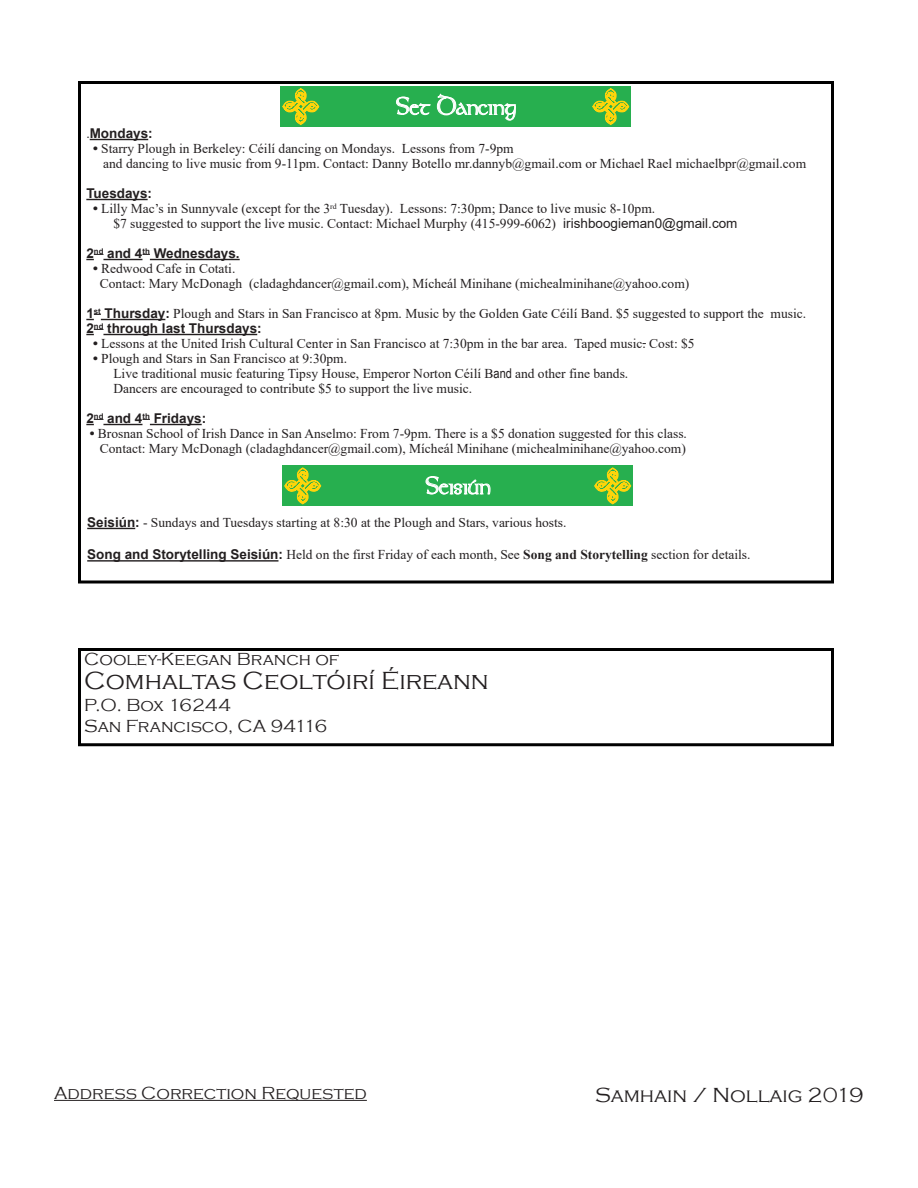
<style>
.page{position:relative;width:918px;height:1188px;background:#fff}
.page>*{position:absolute;margin:0;border:0;box-sizing:border-box;transform-origin:0 0}
.t1{font:28.5px "Umber SSK";color:#fff}
.t2{font:300 25.5px "Copperplate Gothic";color:#231f20}
.t3{font:300 21px "Copperplate Gothic";color:#231f20}
.t4{font:300 18px/21.6px "Copperplate Gothic";color:#231f20}
.t5{font:13.5px/15px "Times New Roman";color:#231f20}
.t6{font:700 13.5px "Arial";color:#231f20}
.s1{font-family:"Times New Roman";font-weight:400}
.s2{font-family:"Arial";font-weight:700}
.s3{font-family:"Arial"}
.s4{font-family:"Arial Narrow"}
.s5{font-weight:700}
</style>
<div class="page">
<div style="left:78px;top:81px;width:756px;height:503px;border:3px solid #000"></div>
<hr style="left:54px;top:1100px;width:313px;height:1px;background:#231f20">
<div style="left:78px;top:648px;width:756px;height:98px;border:3px solid #000"></div>
<hr style="left:90px;top:139px;width:58px;height:1px;background:#231f20">
<hr style="left:86px;top:199px;width:62px;height:1px;background:#231f20">
<svg style="left:86px;top:254px;width:17px;height:6px"></svg>
<hr style="left:103px;top:259px;width:39px;height:1px;background:#231f20">
<hr style="left:150px;top:259px;width:90px;height:1px;background:#231f20">
<svg style="left:86px;top:314px;width:15px;height:6px"></svg>
<hr style="left:101px;top:319px;width:64px;height:1px;background:#231f20">
<svg style="left:86px;top:329px;width:17px;height:6px"></svg>
<hr style="left:103px;top:334px;width:154px;height:1px;background:#231f20">
<svg style="left:86px;top:419px;width:17px;height:6px"></svg>
<hr style="left:103px;top:424px;width:39px;height:1px;background:#231f20">
<hr style="left:150px;top:424px;width:52px;height:1px;background:#231f20">
<div style="left:280px;top:86px;width:352px;height:41px;background:#27af4f"></div>
<svg style="left:282px;top:88px;width:37px;height:37px"></svg>
<svg style="left:592px;top:88px;width:37px;height:37px"></svg>
<svg style="left:396px;top:93px;width:120px;height:28px"></svg>
<hr style="left:87px;top:528px;width:48px;height:1px;background:#231f20">
<hr style="left:87px;top:560px;width:191px;height:2px;background:#231f20">
<div style="left:282px;top:466px;width:351px;height:40px;background:#27af4f"></div>
<svg style="left:284px;top:467px;width:37px;height:37px"></svg>
<svg style="left:594px;top:467px;width:37px;height:37px"></svg>
<svg style="left:425px;top:476px;width:66px;height:19px"></svg>
<h1 class="t1" style="left:396px;top:91px;width:122px">Set Dancing</h1>
<p class="t6" style="left:86px;top:126px;width:68px"><span class="s1">.</span>Mondays:</p>
<p class="t5" style="left:103px;top:141px;width:705px;text-indent:-10px"><span class="s2">•</span> Starry Plough in Berkeley: Céilí dancing on Mondays. Lessons from 7-9pm<br>and dancing to live music from 9-11pm. Contact: Danny Botello mr.dannyb@gmail.com or Michael Rael michaelbpr@gmail.com</p>
<p class="t6" style="left:86px;top:186px;width:67px">Tuesdays:</p>
<p class="t5" style="left:113px;top:201px;width:626px;text-indent:-20px"><span class="s2">•</span> Lilly Mac’s in Sunnyvale (except for the 3<sup>rd</sup> Tuesday). Lessons: 7:30pm; Dance to live music 8-10pm.<br>$7 suggested to support the live music. Contact: Michael Murphy (415-999-6062) <span class="s3">irishboogieman0@gmail.com</span></p>
<p class="t6" style="left:86px;top:246px;width:155px">2<sup>nd</sup> and 4<sup>th</sup> Wednesdays.</p>
<p class="t5" style="left:100px;top:261px;width:591px;text-indent:-7px"><span class="s2">•</span> Redwood Cafe in Cotati.<br>Contact: Mary McDonagh (cladaghdancer@gmail.com), Mícheál Minihane (michealminihane@yahoo.com)</p>
<p class="t5" style="left:86px;top:306px;width:721px"><span class="s2">1</span><sup>st</sup> <span class="s2">Thursday:</span> Plough and Stars in San Francisco at 8pm. Music by the Golden Gate Céilí Band. $5 suggested to support the music.</p>
<p class="t6" style="left:86px;top:321px;width:177px">2<sup>nd</sup> through last Thursdays:</p>
<p class="t5" style="left:93px;top:336px;width:603px"><span class="s2">•</span> Lessons at the United Irish Cultural Center in San Francisco at 7:30pm in the bar area. Taped music. Cost: $5</p>
<p class="t5" style="left:113px;top:351px;width:516px;text-indent:-20px"><span class="s2">•</span> Plough and Stars in San Francisco at 9:30pm.<br>Live traditional music featuring Tipsy House, Emperor Norton Céilí B<span class="s4">and</span> and other fine bands.<br>Dancers are encouraged to contribute $5 to support the live music.</p>
<p class="t6" style="left:86px;top:411px;width:121px">2<sup>nd</sup> and 4<sup>th</sup> Fridays:</p>
<p class="t5" style="left:90px;top:426px;width:599px;text-align:right"><span class="s2">•</span> Brosnan School of Irish Dance in San Anselmo: From 7-9pm. There is a $5 donation suggested for this class.<br>Contact: Mary McDonagh (cladaghdancer@gmail.com), Mícheál Minihane (michealminihane@yahoo.com)</p>
<h1 class="t1" style="left:425px;top:471px;width:67px">Seisiún</h1>
<p class="t5" style="left:87px;top:515px;width:481px"><span class="s2">Seisiún:</span> - Sundays and Tuesdays starting at 8:30 at the Plough and Stars, various hosts.</p>
<p class="t5" style="left:87px;top:547px;width:665px"><span class="s2">Song and Storytelling Seisiún:</span> Held on the first Friday of each month, See <span class="s5">Song and Storytelling</span> section for details.</p>
<h3 class="t4" style="left:84px;top:649px;width:257px">Cooley-Keegan Branch of</h3>
<h2 class="t2" style="left:84px;top:667px;width:406px">Comhaltas Ceoltóirí Éireann</h2>
<h3 class="t4" style="left:84px;top:694px;width:245px">P.O. Box 16244<br>San Francisco, CA 94116</h3>
<h3 class="t4" style="left:54px;top:1082px;width:314px">Address Correction Requested</h3>
<h3 class="t3" style="left:595px;top:1084px;width:270px">Samhain / Nollaig 2019</h3>
</div>
